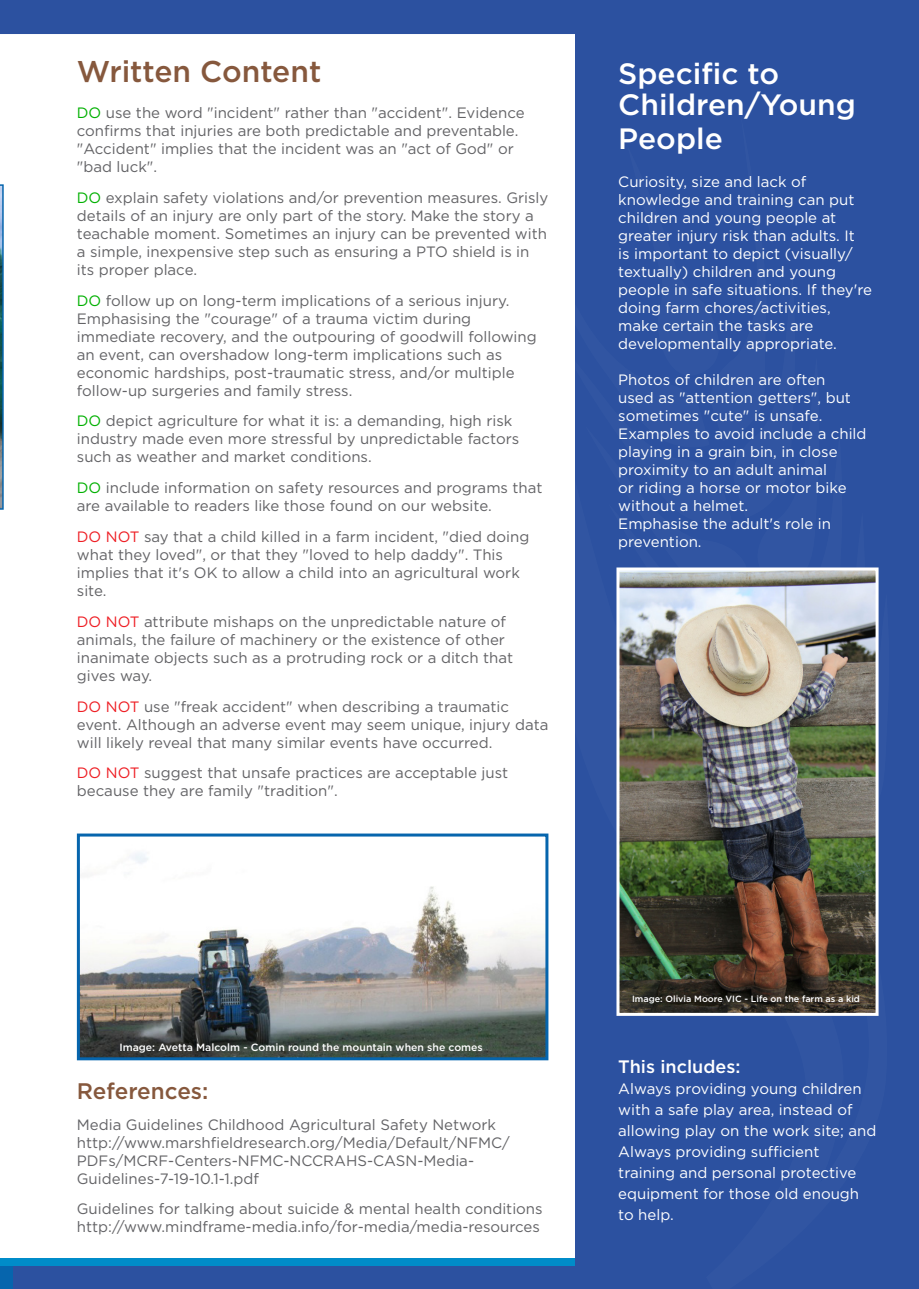
<style>
.page{position:relative;width:919px;height:1289px;background:#fff}
.page>*{position:absolute;margin:0;border:0;box-sizing:border-box;transform-origin:0 0}
.First_Para{font:500 30px "Gotham";color:#86583d}
.This_issue{font:500 29.4px/31.5px "Gotham";color:#fff}
.Body_Text{font:500 22.5px "Gotham";color:#86583d}
.Acknowledgement{font:500 18px "Gotham";color:#fff}
.Body_Text-2{font:15px/18px "Gotham";color:#636366}
.Acknowledgement-2{font:15px/18px "Gotham";color:#fff}
.t1{font:500 10.5px "Gotham";color:#fff}
.t2{font:500 9px "Gotham";color:#fff}
.s1{color:#00b000}
.s2{color:#ee1d23}
</style>
<div class="page">
<div style="left:0;top:0;width:918px;height:34px;background:#2c51a0"></div>
<div style="left:13px;top:1265px;width:905px;height:23px;background:#2c51a0"></div>
<div style="left:0;top:1265px;width:13px;height:23px;background:#0665ad"></div>
<div style="left:0;top:1258px;width:913px;height:7px;background:#008cc9"></div>
<div style="left:575px;top:2px;width:343px;height:1286px;background:#2c51a0"></div>
<img style="left:620px;top:571px;width:254px;height:440px">
<div style="left:616px;top:567px;width:262px;height:448px;border:3px solid #fff"></div>
<img style="left:81px;top:853px;width:463px;height:203px">
<div style="left:77px;top:833px;width:471px;height:227px;border:3px solid #0665ad"></div>
<svg style="left:0;top:184px;width:4px;height:325px"></svg>
<p class="First_Para" style="left:77px;top:52px;width:246px">Written Content</p>
<p class="Body_Text-2" style="left:77px;top:103px;width:449px"><span class="s1">DO</span> use the word "incident" rather than "accident". Evidence confirms that injuries are both predictable and preventable. "Accident" implies that the incident was an "act of God" or "bad luck".</p>
<p class="Body_Text-2" style="left:77px;top:188px;width:473px"><span class="s1">DO</span> explain safety violations and/or prevention measures. Grisly details of an injury are only part of the story. Make the story a teachable moment. Sometimes an injury can be prevented with a simple, inexpensive step such as ensuring a PTO shield is in its proper place.</p>
<p class="Body_Text-2" style="left:77px;top:291px;width:461px"><span class="s1">DO</span> follow up on long-term implications of a serious injury.<br>Emphasising the "courage" of a trauma victim during immediate recovery, and the outpouring of goodwill following an event, can overshadow long-term implications such as economic hardships, post-traumatic stress, and/or multiple follow-up surgeries and family stress.</p>
<p class="Body_Text-2" style="left:77px;top:412px;width:444px"><span class="s1">DO</span> depict agriculture for what it is: a demanding, high risk industry made even more stressful by unpredictable factors such as weather and market conditions.</p>
<p class="Body_Text-2" style="left:77px;top:478px;width:467px"><span class="s1">DO</span> include information on safety resources and programs that are available to readers like those found on our website.</p>
<p class="Body_Text-2" style="left:77px;top:527px;width:454px"><span class="s2">DO NOT</span> say that a child killed in a farm incident, "died doing what they loved", or that they "loved to help daddy". This implies that it's OK to allow a child into an agricultural work site.</p>
<p class="Body_Text-2" style="left:77px;top:612px;width:437px"><span class="s2">DO NOT</span> attribute mishaps on the unpredictable nature of animals, the failure of machinery or the existence of other inanimate objects such as a protruding rock or a ditch that gives way.</p>
<p class="Body_Text-2" style="left:77px;top:697px;width:473px"><span class="s2">DO NOT</span> use "freak accident" when describing a traumatic event. Although an adverse event may seem unique, injury data will likely reveal that many similar events have occurred.</p>
<p class="Body_Text-2" style="left:77px;top:763px;width:433px"><span class="s2">DO NOT</span> suggest that unsafe practices are acceptable just because they are family "tradition".</p>
<p class="This_issue" style="left:618px;top:57px;width:239px">Specific to<br>Children/Young</p>
<p class="This_issue" style="left:618px;top:123px;width:106px">People</p>
<p class="Acknowledgement-2" style="left:618px;top:173px;width:255px">Curiosity, size and lack of knowledge and training can put children and young people at greater injury risk than adults. It<br>is important to depict (visually/ textually) children and young people in safe situations. If they're doing farm chores/activities, make certain the tasks are developmentally appropriate.</p>
<p class="Acknowledgement-2" style="left:618px;top:371px;width:250px">Photos of children are often<br>used as "attention getters", but sometimes "cute" is unsafe.<br>Examples to avoid include a child playing in a grain bin, in close proximity to an adult animal<br>or riding a horse or motor bike without a helmet.</p>
<p class="Acknowledgement-2" style="left:618px;top:515px;width:214px">Emphasise the adult's role in prevention.</p>
<p class="t1" style="left:119px;top:1040px;width:365px">Image: Avetta Malcolm - Comin round the mountain when she comes</p>
<p class="Body_Text" style="left:77px;top:1076px;width:133px">References:</p>
<p class="Body_Text-2" style="left:77px;top:1114px;width:434px">Media Guidelines Childhood Agricultural Safety Network http://www.marshfieldresearch.org/Media/Default/NFMC/ PDFs/MCRF-Centers-NFMC-NCCRAHS-CASN-Media-Guidelines-7-19-10.1-1.pdf</p>
<p class="Body_Text-2" style="left:77px;top:1199px;width:467px">Guidelines for talking about suicide &amp; mental health conditions http://www.mindframe-media.info/for-media/media-resources</p>
<p class="t2" style="left:632px;top:993px;width:229px">Image: Olivia Moore VIC - Life on the farm as a kid</p>
<p class="Acknowledgement" style="left:618px;top:1054px;width:124px">This includes:</p>
<p class="Acknowledgement-2" style="left:618px;top:1077px;width:259px;line-height:21px">Always providing young children with a safe play area, instead of allowing play on the work site; and</p>
<p class="Acknowledgement-2" style="left:618px;top:1140px;width:242px;line-height:21px">Always providing sufficient training and personal protective equipment for those old enough to help.</p>
</div>
